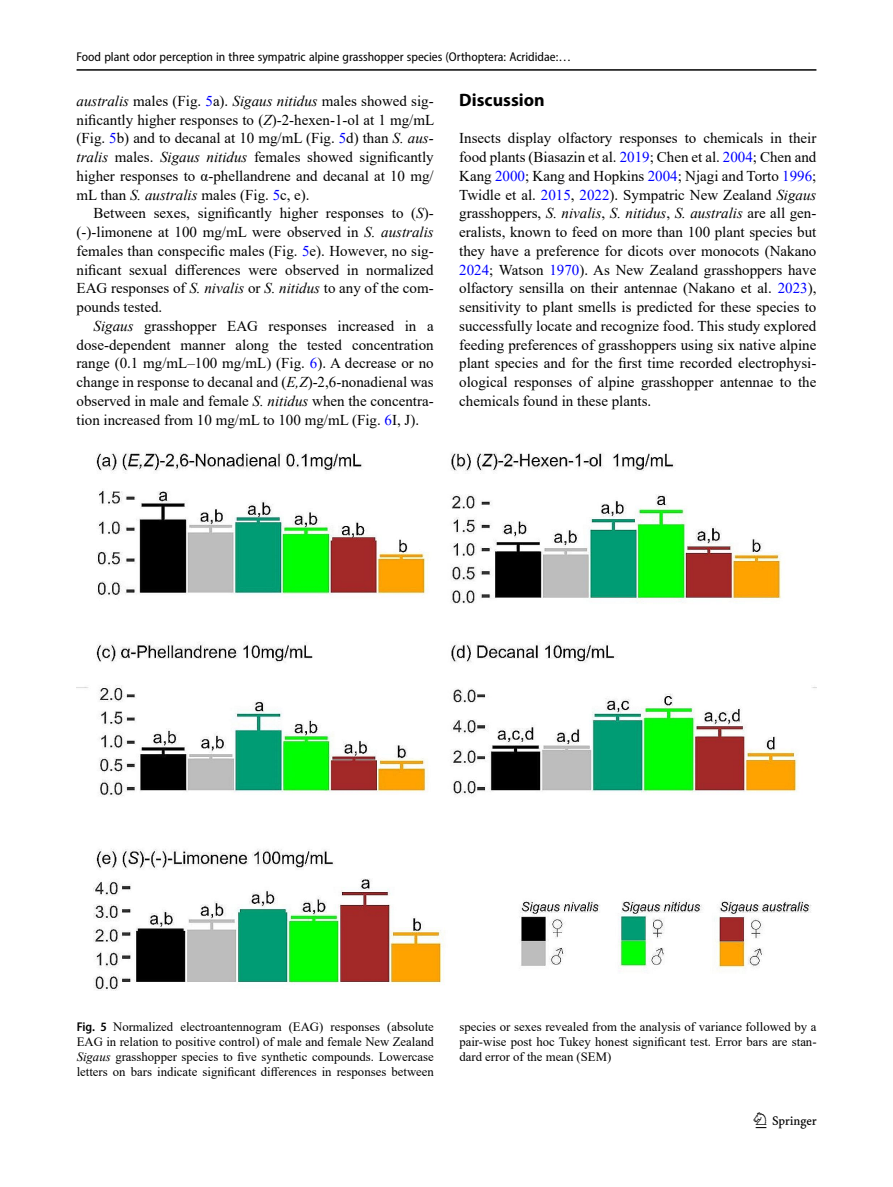
<style>
.page{position:relative;width:893px;height:1187px;background:#fff}
.page>*{position:absolute;margin:0;border:0;box-sizing:border-box;transform-origin:0 0}
.t1{font:22.5px "Springnew";color:#000}
.Head_1{font:700 18px "Myriad Pro";color:#000}
.Body_Text_Indent{font:15px/18.8px "Times New Roman";color:#000;text-align:justify}
.Body_Text{font:15px/18.8px "Times New Roman";color:#000;text-align:justify}
.Figure_Caption{font:12.75px/15px "Times New Roman";color:#000;text-align:justify}
.t2{font:semi-condensed 12.75px "Myriad Pro";color:#000}
.s1{color:#00f}
.s2{font-style:italic}
.s3{font-family:"Myriad Pro";font-weight:600;font-stretch:semi-condensed}
</style>
<div class="page">
<hr style="left:77px;top:69px;width:739px;height:2px;background:#000">
<img style="left:77px;top:452px;width:740px;height:539px">
<p class="t2" style="left:77px;top:49px;width:496px">Food plant odor perception in three sympatric alpine grasshopper species (Orthoptera: Acrididae:…</p>
<p class="Head_1" style="left:459px;top:88px;width:87px">Discussion</p>
<p class="Body_Text" style="left:459px;top:128px;width:359px">Insects display olfactory responses to chemicals in their food plants (Biasazin et al. <span class="s1">2019</span>; Chen et al. <span class="s1">2004</span>; Chen and Kang <span class="s1">2000</span>; Kang and Hopkins <span class="s1">2004</span>; Njagi and Torto <span class="s1">1996</span>; Twidle et al. <span class="s1">2015</span>, <span class="s1">2022</span>). Sympatric New Zealand <span class="s2">Sigaus </span>grasshoppers, <span class="s2">S. nivalis</span>, <span class="s2">S. nitidus</span>, <span class="s2">S. australis</span> are all gen&shy;eralists, known to feed on more than 100 plant species but they have a preference for dicots over monocots (Nakano <span class="s1">2024</span>; Watson <span class="s1">1970</span>). As New Zealand grasshoppers have olfactory sensilla on their antennae (Nakano et al. <span class="s1">2023</span>), sensitivity to plant smells is predicted for these species to successfully locate and recognize food. This study explored feeding preferences of grasshoppers using six native alpine plant species and for the first time recorded electrophysi&shy;ological responses of alpine grasshopper antennae to the chemicals found in these plants.</p>
<p class="Body_Text_Indent" style="left:77px;top:91px;width:359px"><span class="s2">australis</span> males (Fig. <span class="s1">5</span>a). <span class="s2">Sigaus nitidus</span> males showed sig&shy;nificantly higher responses to (<span class="s2">Z</span>)-2-hexen-1-ol at 1 mg/mL (Fig. <span class="s1">5</span>b) and to decanal at 10 mg/mL (Fig. <span class="s1">5</span>d) than <span class="s2">S. aus&shy;tralis</span> males. <span class="s2">Sigaus nitidus</span> females showed significantly higher responses to α-phellandrene and decanal at 10 mg/ mL than <span class="s2">S. australis</span> males (Fig. <span class="s1">5</span>c, e).</p>
<p class="Body_Text_Indent" style="left:77px;top:203px;width:359px;text-indent:17px">Between sexes, significantly higher responses to (<span class="s2">S</span>)- (-)-limonene at 100 mg/mL were observed in <span class="s2">S. australis </span>females than conspecific males (Fig. <span class="s1">5</span>e). However, no sig&shy;nificant sexual differences were observed in normalized EAG responses of <span class="s2">S. nivalis</span> or <span class="s2">S. nitidus</span> to any of the com&shy;pounds tested.</p>
<p class="Body_Text_Indent" style="left:77px;top:316px;width:359px;text-indent:17px"><span class="s2">Sigaus</span> grasshopper EAG responses increased in a dose-dependent manner along the tested concentration range (0.1 mg/mL–100 mg/mL) (Fig. <span class="s1">6</span>). A decrease or no change in response to decanal and (<span class="s2">E,Z</span>)-2,6-nonadienal was observed in male and female <span class="s2">S. nitidus</span> when the concentra&shy;tion increased from 10 mg/mL to 100 mg/mL (Fig. <span class="s1">6</span>I, J).</p>
<p class="Figure_Caption" style="left:77px;top:1018px;width:359px"><span class="s3">Fig. 5</span> Normalized electroantennogram (EAG) responses (absolute EAG in relation to positive control) of male and female New Zealand <span class="s2">Sigaus</span> grasshopper species to five synthetic compounds. Lowercase letters on bars indicate significant differences in responses between</p>
<p class="Figure_Caption" style="left:459px;top:1018px;width:359px">species or sexes revealed from the analysis of variance followed by a pair-wise post hoc Tukey honest significant test. Error bars are stan&shy;dard error of the mean (SEM)</p>
<h1 class="t1" style="left:756px;top:1107px;width:63px">1 3</h1>
</div>
